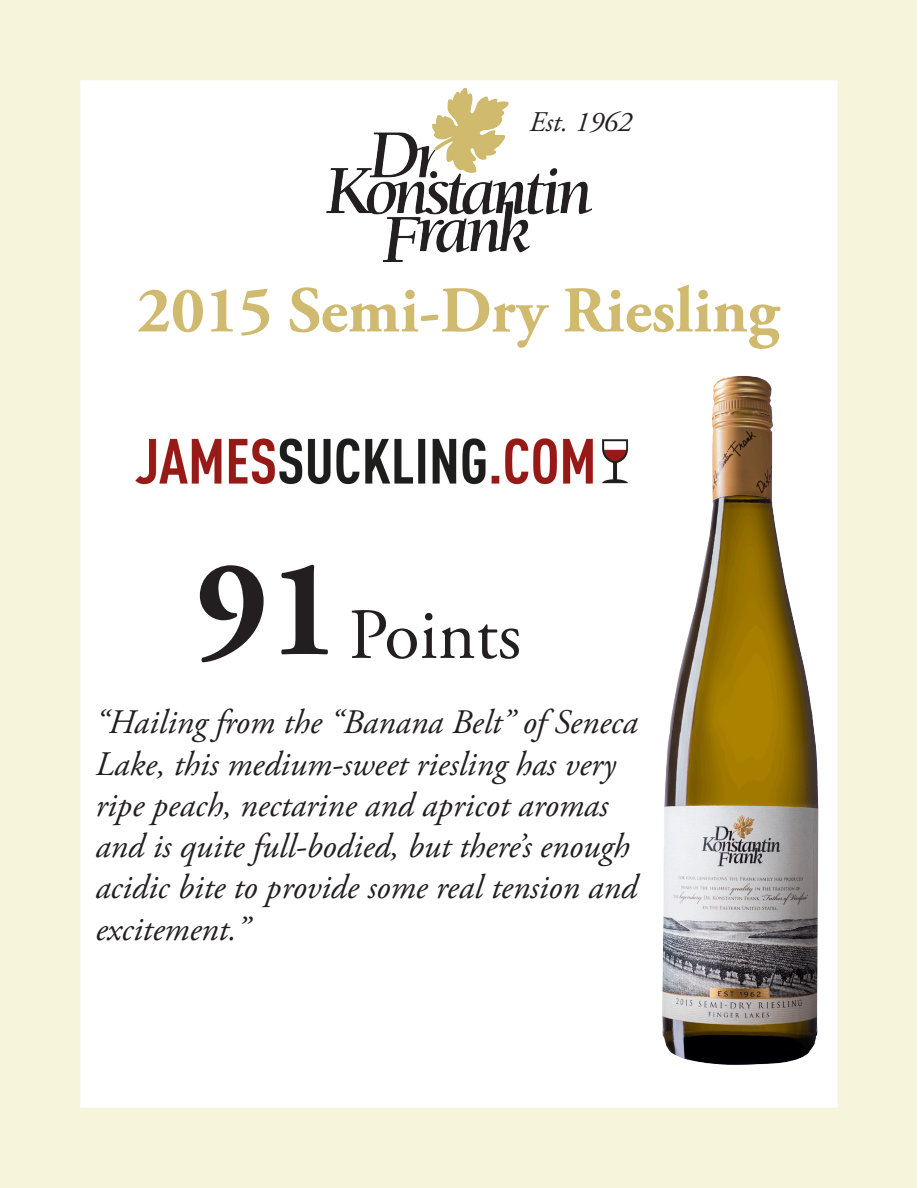
<style>
.page{position:relative;width:918px;height:1188px;background:#fff}
.page>*{position:absolute;margin:0;border:0;box-sizing:border-box;transform-origin:0 0}
.t1{font:700 138.6px "Adobe Garamond Pro";color:#231f20}
.t2{font:72px "Adobe Garamond Pro";color:#231f20}
.t3{font:700 65.1px "Adobe Garamond Pro";color:#d0ba6f}
.t4{font:italic 34.35px/41.2px "Adobe Garamond Pro";color:#231f20}
.t5{font:italic 28.5px "Adobe Garamond Pro";color:#231f20}
</style>
<div class="page">
<div style="left:0;top:1px;width:917px;height:1187px;background:#f6f4da"></div>
<div style="left:80px;top:80px;width:758px;height:1028px;background:#fff"></div>
<img style="left:326px;top:89px;width:266px;height:172px">
<img style="left:135px;top:438px;width:494px;height:47px">
<img style="left:662px;top:364px;width:174px;height:706px">
<p class="t5" style="left:530px;top:105px;width:104px">Est. 1962</p>
<p class="t3" style="left:137px;top:273px;width:643px">2015 Semi-Dry Riesling</p>
<p class="t1" style="left:196px;top:529px;width:146px">91</p>
<p class="t2" style="left:349px;top:592px;width:174px">Points</p>
<p class="t4" style="left:95px;top:703px;width:544px">“Hailing from the “Banana Belt” of Seneca Lake, this medium-sweet riesling has very ripe peach, nectarine and apricot aromas and is quite full-bodied, but there’s enough acidic bite to provide some real tension and excitement.”</p>
</div>
